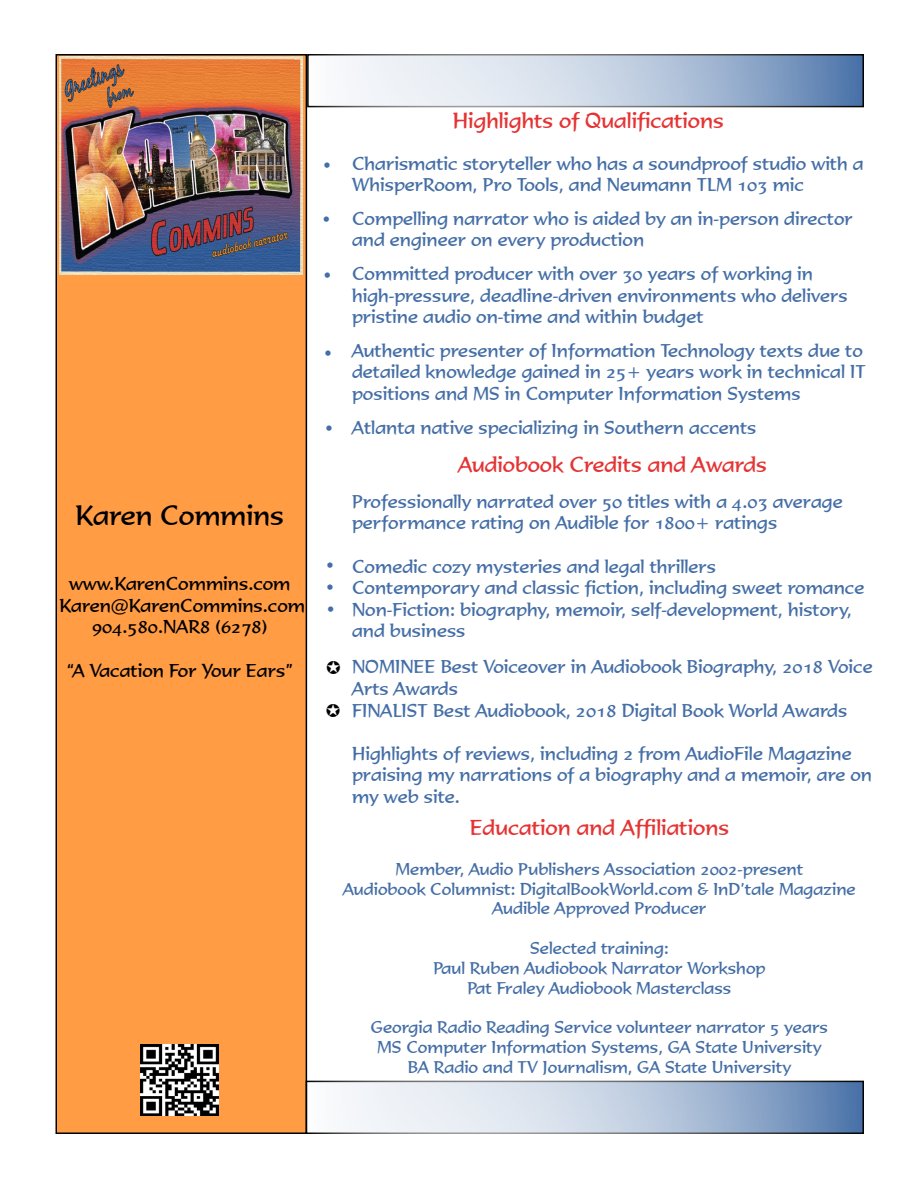
<style>
.page{position:relative;width:918px;height:1188px;background:#fff}
.page>*{position:absolute;margin:0;border:0;box-sizing:border-box;transform-origin:0 0}
.t1{font:27px "Formal 436 BT";color:#000}
.t2{font:21px "Formal 436 BT";color:#e53333}
.t3{font:18px/21.6px "Formal 436 BT";color:#446ea6}
.t4{font:18px/21.6px "Formal 436 BT";color:#000;text-align:center}
.t5{font:16.5px/19.8px "Formal 436 BT";color:#446ea6;text-align:center}
</style>
<div class="page">
<div style="left:56px;top:55px;width:250px;height:1078px;background:#ff9c44"></div>
<div style="left:56px;top:54px;width:251px;height:1080px;border:2px solid #000"></div>
<svg style="left:345px;top:57px;width:516px;height:47px;background:#bccbde"></svg>
<svg style="left:343px;top:1084px;width:518px;height:47px;background:#bbcade"></svg>
<img style="left:60px;top:57px;width:243px;height:218px">
<img style="left:141px;top:1044px;width:77px;height:71px">
<h1 class="t1" style="left:76px;top:499px;width:210px">Karen Commins</h1>
<p class="t4" style="left:60px;top:573px;width:247px">www.KarenCommins.com<br>Karen@KarenCommins.com<br>904.580.NAR8 (6278)</p>
<p class="t4" style="left:66px;top:659px;width:228px">“A Vacation For Your Ears”</p>
<p class="t3" style="left:322px;top:154px;width:12px">•</p>
<p class="t3" style="left:321px;top:209px;width:12px">•</p>
<p class="t3" style="left:322px;top:265px;width:12px">•</p>
<p class="t3" style="left:323px;top:342px;width:12px">•</p>
<p class="t3" style="left:324px;top:417px;width:12px">•</p>
<p class="t3" style="left:325px;top:555px;width:12px">•</p>
<p class="t3" style="left:325px;top:577px;width:13px;line-height:22.2px">• •</p>
<p class="t2" style="left:453px;top:108px;width:273px">Highlights of Qualifications</p>
<p class="t3" style="left:352px;top:152px;width:513px">Charismatic storyteller who has a soundproof studio with a<br>WhisperRoom, Pro Tools, and Neumann TLM 103 mic</p>
<p class="t3" style="left:352px;top:207px;width:502px">Compelling narrator who is aided by an in-person director and engineer on every production</p>
<p class="t3" style="left:352px;top:263px;width:497px">Committed producer with over 30 years of working in high-pressure, deadline-driven environments who delivers pristine audio on-time and within budget</p>
<p class="t3" style="left:352px;top:339px;width:515px">Authentic presenter of Information Technology texts due to detailed knowledge gained in 25+ years work in technical IT positions and MS in Computer Information Systems</p>
<p class="t3" style="left:352px;top:416px;width:406px">Atlanta native specializing in Southern accents</p>
<p class="t2" style="left:459px;top:451px;width:310px">Audiobook Credits and Awards</p>
<p class="t3" style="left:352px;top:490px;width:492px">Professionally narrated over 50 titles with a 4.03 average performance rating on Audible for 1800+ ratings</p>
<p class="t3" style="left:352px;top:555px;width:514px">Comedic cozy mysteries and legal thrillers<br>Contemporary and classic fiction, including sweet romance Non-Fiction: biography, memoir, self-development, history, and business</p>
<p class="t3" style="left:352px;top:656px;width:522px">NOMINEE Best Voiceover in Audiobook Biography, 2018 Voice<br>Arts Awards<br>FINALIST Best Audiobook, 2018 Digital Book World Awards</p>
<p class="t3" style="left:352px;top:742px;width:522px">Highlights of reviews, including 2 from AudioFile Magazine praising my narrations of a biography and a memoir, are on my web site.</p>
<p class="t2" style="left:470px;top:815px;width:261px">Education and Affiliations</p>
<p class="t5" style="left:343px;top:859px;width:514px">Member, Audio Publishers Association 2002-present<br>Audiobook Columnist: DigitalBookWorld.com &amp; InD’tale Magazine<br>Audible Approved Producer</p>
<p class="t5" style="left:433px;top:938px;width:334px">Selected training:<br>Paul Ruben Audiobook Narrator Workshop<br>Pat Fraley Audiobook Masterclass</p>
<p class="t5" style="left:371px;top:1017px;width:459px">Georgia Radio Reading Service volunteer narrator 5 years<br>MS Computer Information Systems, GA State University<br>BA Radio and TV Journalism, GA State University</p>
</div>
